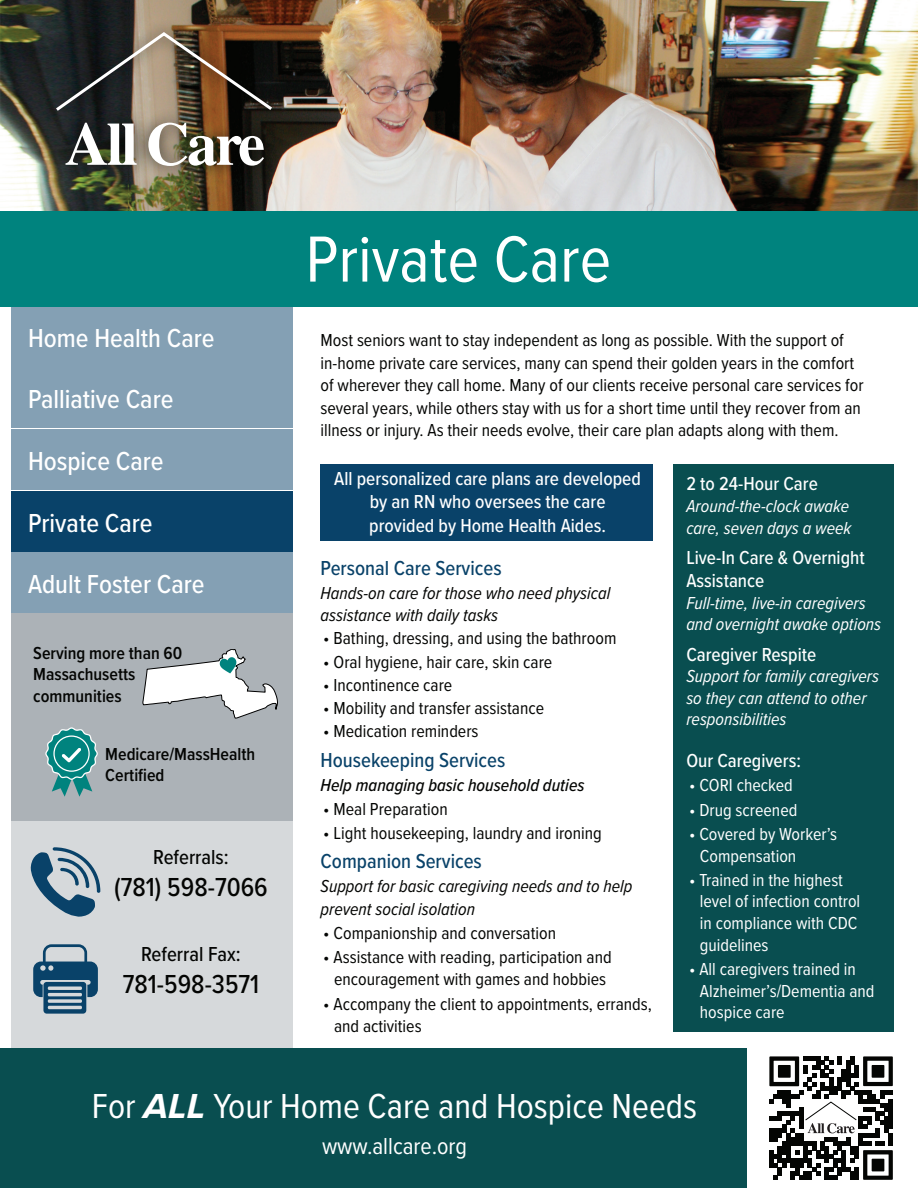
<style>
.page{position:relative;width:918px;height:1188px;background:#fff}
.page>*{position:absolute;margin:0;border:0;box-sizing:border-box;transform-origin:0 0}
.t1{font:67.5px "Proxima Nova Cond";color:#fff}
.t2{font:36px "Proxima Nova Cond";color:#fff}
.t3{font:500 27px "Proxima Nova Cond";color:#fff}
.t4{font:500 27px "Proxima Nova Cond";color:#040503}
.t5{font:24px "Proxima Nova Cond";color:#fff}
.t6{font:500 21px "Proxima Nova Cond";color:#094269}
.t7{font:500 21px "Proxima Nova Cond";color:#040503}
.t8{font:500 19.5px/23.4px "Proxima Nova Cond";color:#fff}
.t9{font:18px/22.5px "Proxima Nova Cond";color:#040503}
.t10{font:18px/21.6px "Proxima Nova Cond";color:#fff}
.t11{font:italic 18px/21.6px "Proxima Nova Cond";color:#fff}
.t12{font:italic 18px/22.5px "Proxima Nova Cond";color:#040503}
.t13{font:600 18px/21.6px "Proxima Nova Cond";color:#040503}
.t14{font:italic 500 18px "Proxima Nova Cond";color:#040503}
.s1{font-family:"Proxima Nova";font-weight:700;font-style:italic}
</style>
<div class="page">
<div style="left:11px;top:306px;width:282px;height:60px;background:#84a0b4"></div>
<img style="left:0;top:0;width:918px;height:212px">
<div style="left:673px;top:465px;width:220px;height:567px;background:#094e50"></div>
<div style="left:11px;top:821px;width:282px;height:227px;background:#d6d9db"></div>
<svg style="left:769px;top:1056px;width:124px;height:124px"></svg>
<div style="left:0;top:212px;width:918px;height:95px;background:#00837e"></div>
<div style="left:0;top:1048px;width:746px;height:140px;background:#094e50"></div>
<div style="left:43px;top:18px;width:242px;height:163px;background:#040503;opacity:.75"></div>
<svg style="left:66px;top:123px;width:71px;height:42px"></svg>
<img style="left:148px;top:123px;width:116px;height:43px">
<svg style="left:56px;top:32px;width:216px;height:82px;background:#514539"></svg>
<div style="left:11px;top:613px;width:282px;height:208px;background:#acb2b7"></div>
<div style="left:11px;top:368px;width:282px;height:60px;background:#84a0b4"></div>
<div style="left:11px;top:429px;width:282px;height:61px;background:#84a0b4"></div>
<div style="left:11px;top:491px;width:282px;height:60px;background:#094269"></div>
<div style="left:11px;top:553px;width:282px;height:60px;background:#84a0b4"></div>
<svg style="left:143px;top:649px;width:135px;height:69px"></svg>
<svg style="left:45px;top:727px;width:53px;height:70px"></svg>
<svg style="left:31px;top:847px;width:69px;height:70px"></svg>
<svg style="left:33px;top:944px;width:65px;height:70px"></svg>
<div style="left:321px;top:465px;width:332px;height:76px;background:#094269"></div>
<h3 class="t3" style="left:28px;top:318px;width:188px">Home Health Care</h3>
<h3 class="t3" style="left:28px;top:379px;width:147px">Palliative Care</h3>
<h3 class="t3" style="left:28px;top:441px;width:137px">Hospice Care</h3>
<h3 class="t3" style="left:28px;top:503px;width:126px">Private Care</h3>
<h3 class="t3" style="left:28px;top:564px;width:178px">Adult Foster Care</h3>
<p class="t13" style="left:33px;top:641px;width:151px">Serving more than 60<br>Massachusetts communities</p>
<p class="t13" style="left:105px;top:743px;width:151px">Medicare/MassHealth<br>Certified</p>
<p class="t7" style="left:153px;top:841px;width:77px">Referrals:</p>
<h3 class="t4" style="left:114px;top:867px;width:155px">(781) 598-7066</h3>
<p class="t7" style="left:141px;top:938px;width:101px">Referral Fax:</p>
<h3 class="t4" style="left:123px;top:964px;width:138px">781-598-3571</h3>
<h1 class="t1" style="left:306px;top:209px;width:307px">Private Care</h1>
<p class="t9" style="left:321px;top:328px;width:545px">Most seniors want to stay independent as long as possible. With the support of in-home private care services, many can spend their golden years in the comfort of wherever they call home. Many of our clients receive personal care services for several years, while others stay with us for a short time until they recover from an illness or injury. As their needs evolve, their care plan adapts along with them.</p>
<p class="t8" style="left:334px;top:466px;width:308px;text-align:center">All personalized care plans are developed by an RN who oversees the care<br>provided by Home Health Aides.</p>
<p class="t6" style="left:321px;top:552px;width:183px">Personal Care Services</p>
<p class="t12" style="left:321px;top:581px;width:291px">Hands-on care for those who need physical assistance with daily tasks</p>
<p class="t9" style="left:323px;top:626px;width:295px">• Bathing, dressing, and using the bathroom</p>
<p class="t9" style="left:323px;top:650px;width:231px">• Oral hygiene, hair care, skin care</p>
<p class="t9" style="left:323px;top:673px;width:131px">• Incontinence care</p>
<p class="t9" style="left:323px;top:696px;width:222px">• Mobility and transfer assistance</p>
<p class="t9" style="left:323px;top:719px;width:157px">• Medication reminders</p>
<p class="t6" style="left:321px;top:744px;width:186px">Housekeeping Services</p>
<p class="t14" style="left:321px;top:771px;width:266px">Help managing basic household duties</p>
<p class="t9" style="left:323px;top:797px;width:126px">• Meal Preparation</p>
<p class="t9" style="left:323px;top:821px;width:280px">• Light housekeeping, laundry and ironing</p>
<p class="t6" style="left:321px;top:846px;width:163px">Companion Services</p>
<p class="t12" style="left:321px;top:874px;width:314px">Support for basic caregiving needs and to help prevent social isolation</p>
<p class="t9" style="left:323px;top:921px;width:234px">• Companionship and conversation</p>
<p class="t9" style="left:323px;top:945px;width:290px;text-align:center">• Assistance with reading, participation and encouragement with games and hobbies</p>
<p class="t9" style="left:334px;top:992px;width:319px;text-indent:-11px">• Accompany the client to appointments, errands, and activities</p>
<p class="t8" style="left:686px;top:472px;width:133px">2 to 24-Hour Care</p>
<p class="t11" style="left:686px;top:495px;width:167px">Around-the-clock awake care, seven days a week</p>
<p class="t8" style="left:686px;top:545px;width:180px">Live-In Care &amp; Overnight<br>Assistance</p>
<p class="t11" style="left:686px;top:591px;width:196px">Full-time, live-in caregivers and overnight awake options</p>
<p class="t8" style="left:686px;top:642px;width:132px">Caregiver Respite</p>
<p class="t11" style="left:686px;top:665px;width:194px">Support for family caregivers so they can attend to other responsibilities</p>
<p class="t8" style="left:686px;top:748px;width:116px">Our Caregivers:</p>
<p class="t10" style="left:689px;top:774px;width:105px">• CORI checked</p>
<p class="t10" style="left:689px;top:798px;width:110px">• Drug screened</p>
<p class="t10" style="left:700px;top:822px;width:139px;text-indent:-11px">• Covered by Worker’s<br>Compensation</p>
<p class="t10" style="left:700px;top:868px;width:162px;text-indent:-11px">• Trained in the highest level of infection control in compliance with CDC guidelines</p>
<p class="t10" style="left:700px;top:957px;width:176px;text-indent:-11px">• All caregivers trained in<br>Alzheimer’s/Dementia and hospice care</p>
<h2 class="t2" style="left:92px;top:1080px;width:607px">For <span class="s1">ALL</span> Your Home Care and Hospice Needs</h2>
<h3 class="t5" style="left:322px;top:1128px;width:146px">www.allcare.org</h3>
</div>
